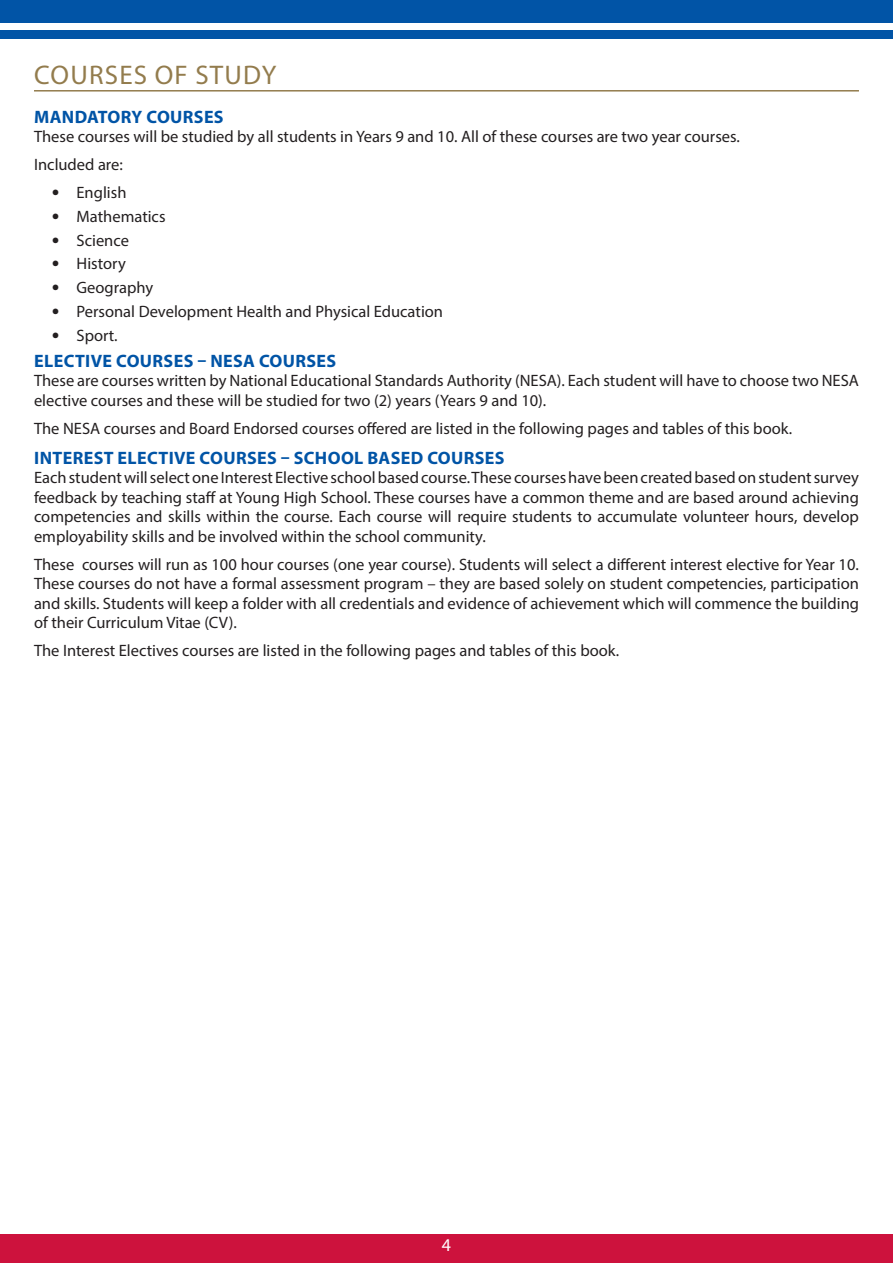
<style>
.page{position:relative;width:893px;height:1263px;background:#fff}
.page>*{position:absolute;margin:0;border:0;box-sizing:border-box;transform-origin:0 0}
.Heading_1{font:27px "Myriad Pro";letter-spacing:.045em;color:#937c4d}
.Subheading_1{font:700 18px "Myriad Pro";letter-spacing:.02em;color:#0154a6}
.t1{font:18px "Myriad Pro";color:#fff}
.Paragraph_Body{font:16.5px/19.5px "Myriad Pro";color:#231f20;text-align:justify}
.s1{font-family:"Calibri";font-size:18px}
</style>
<div class="page">
<div style="left:0;top:1234px;width:893px;height:29px;background:#cd123d"></div>
<div style="left:0;top:0;width:893px;height:22px;background:#0154a6"></div>
<div style="left:0;top:31px;width:893px;height:8px;background:#0154a6"></div>
<hr style="left:34px;top:90px;width:825px;height:2px;background:#937c4d">
<p class="Heading_1" style="left:34px;top:58px;width:243px">COURSES OF STUDY</p>
<p class="Subheading_1" style="left:34px;top:105px;width:191px">MANDATORY COURSES</p>
<p class="Paragraph_Body" style="left:34px;top:127px;width:707px">These courses will be studied by all students in Years 9 and 10. All of these courses are two year courses.</p>
<p class="Paragraph_Body" style="left:34px;top:155px;width:90px">Included are:</p>
<p class="Paragraph_Body" style="left:51px;top:183px;width:77px"><span class="s1">•</span> English</p>
<p class="Paragraph_Body" style="left:51px;top:206px;width:116px"><span class="s1">•</span> Mathematics</p>
<p class="Paragraph_Body" style="left:51px;top:230px;width:79px"><span class="s1">•</span> Science</p>
<p class="Paragraph_Body" style="left:51px;top:254px;width:76px"><span class="s1">•</span> History</p>
<p class="Paragraph_Body" style="left:51px;top:278px;width:104px"><span class="s1">•</span> Geography</p>
<p class="Paragraph_Body" style="left:51px;top:301px;width:394px"><span class="s1">•</span> Personal Development Health and Physical Education</p>
<p class="Paragraph_Body" style="left:51px;top:325px;width:68px"><span class="s1">•</span> Sport.</p>
<p class="Subheading_1" style="left:34px;top:349px;width:304px">ELECTIVE COURSES – NESA COURSES</p>
<p class="Paragraph_Body" style="left:34px;top:370px;width:826px">These are courses written by National Educational Standards Authority (NESA). Each student will have to choose two NESA elective courses and these will be studied for two (2) years (Years 9 and 10).</p>
<p class="Paragraph_Body" style="left:34px;top:418px;width:760px">The NESA courses and Board Endorsed courses offered are listed in the following pages and tables of this book.</p>
<p class="Subheading_1" style="left:34px;top:446px;width:472px">INTEREST ELECTIVE COURSES – SCHOOL BASED COURSES</p>
<p class="Paragraph_Body" style="left:34px;top:468px;width:826px">Each student will select one Interest Elective school based course. These courses have been created based on student survey feedback by teaching staff at Young High School. These courses have a common theme and are based around achieving competencies and skills within the course. Each course will require students to accumulate volunteer hours, develop employability skills and be involved within the school community.</p>
<p class="Paragraph_Body" style="left:34px;top:554px;width:826px">These courses will run as 100 hour courses (one year course). Students will select a different interest elective for Year 10.<br>These courses do not have a formal assessment program – they are based solely on student competencies, participation and skills. Students will keep a folder with all credentials and evidence of achievement which will commence the building of their Curriculum Vitae (CV).</p>
<p class="Paragraph_Body" style="left:34px;top:641px;width:587px">The Interest Electives courses are listed in the following pages and tables of this book.</p>
<p class="t1" style="left:442px;top:1233px;width:11px">4</p>
</div>
